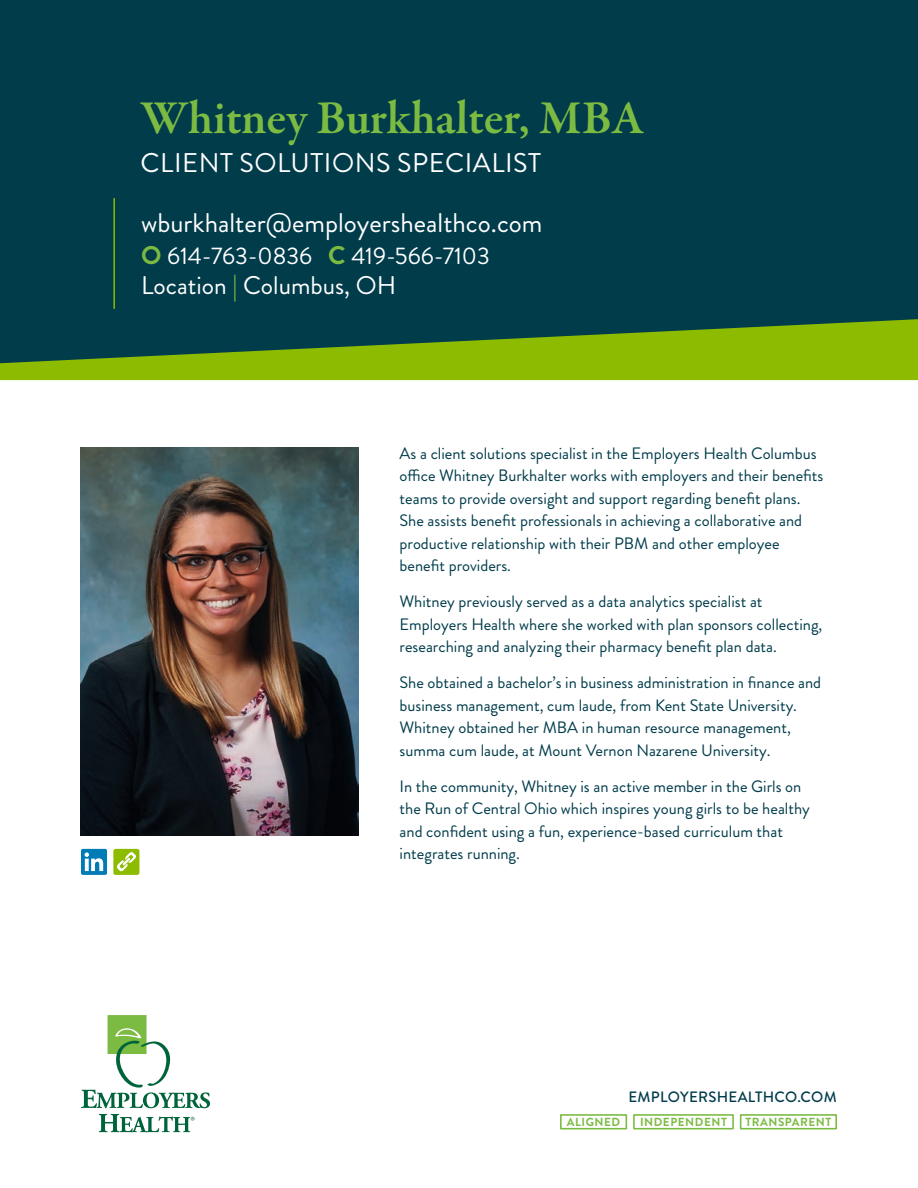
<style>
.page{position:relative;width:918px;height:1188px;background:#fff}
.page>*{position:absolute;margin:0;border:0;box-sizing:border-box;transform-origin:0 0}
.t1{font:600 48px "Garamond Premr Pro";letter-spacing:-.005em;color:#7cbb42}
.Email{font:27px "Brandon Grotesque";color:#fff}
.Email-2{font:27px "Brandon Grotesque";letter-spacing:.02em;color:#fff}
.Location{font:25.5px "Brandon Grotesque";color:#fff}
.PhoneNum{font:24px "Brandon Grotesque";color:#fff}
.BioText{font:16.5px/22.5px "Brandon Grotesque";color:#013c4b}
.t2{font:500 15px "Brandon Grotesque";letter-spacing:.02em;color:#013c4b}
.t3{font:700 11.7px "Brandon Grotesque";letter-spacing:.045em;color:#7cbb42}
.s1{font-weight:700;font-size:25.5px;color:#7cbb42}
.s2{color:#7cbb42}
</style>
<div class="page">
<div style="left:0;top:364px;width:918px;height:16px;background:#8dbb00"></div>
<div style="left:0;top:0;width:918px;height:364px;background:#013c4b"></div>
<hr style="left:113px;top:198px;width:2px;height:111px;background:#8dbb00">
<svg style="left:81px;top:1015px;width:129px;height:93px"></svg>
<svg style="left:99px;top:1114px;width:95px;height:18px"></svg>
<img style="left:81px;top:447px;width:277px;height:388px">
<div style="left:560px;top:1114px;width:67px;height:16px;border:2px solid #7cbb42"></div>
<div style="left:633px;top:1114px;width:101px;height:16px;border:2px solid #7cbb42"></div>
<div style="left:740px;top:1114px;width:97px;height:16px;border:2px solid #7cbb42"></div>
<div style="left:81px;top:849px;width:26px;height:26px;background:#007bb6;border-radius:2px"></div>
<svg style="left:85px;top:852px;width:18px;height:19px"></svg>
<div style="left:113px;top:849px;width:26px;height:26px;background:#8dbb00;border-radius:2px"></div>
<svg style="left:116px;top:852px;width:20px;height:20px"></svg>
<p class="t1" style="left:140px;top:88px;width:505px">Whitney Burkhalter, MBA</p>
<p class="Email-2" style="left:141px;top:144px;width:402px">CLIENT SOLUTIONS SPECIALIST</p>
<p class="Email" style="left:141px;top:204px;width:403px">wburkhalter@employershealthco.com</p>
<p class="PhoneNum" style="left:141px;top:239px;width:350px"><span class="s1">O</span> 614-763-0836 <span class="s1">C</span> 419-566-7103</p>
<p class="Location" style="left:141px;top:267px;width:257px">Location <span class="s2">|</span> Columbus, OH</p>
<p class="BioText" style="left:400px;top:442px;width:425px">As a client solutions specialist in the Employers Health Columbus office Whitney Burkhalter works with employers and their benefits teams to provide oversight and support regarding benefit plans.<br>She assists benefit professionals in achieving a collaborative and productive relationship with their PBM and other employee benefit providers.</p>
<p class="BioText" style="left:400px;top:591px;width:424px">Whitney previously served as a data analytics specialist at<br>Employers Health where she worked with plan sponsors collecting, researching and analyzing their pharmacy benefit plan data.</p>
<p class="BioText" style="left:400px;top:672px;width:423px">She obtained a bachelor’s in business administration in finance and business management, cum laude, from Kent State University.<br>Whitney obtained her MBA in human resource management, summa cum laude, at Mount Vernon Nazarene University.</p>
<p class="BioText" style="left:400px;top:775px;width:412px">In the community, Whitney is an active member in the Girls on the Run of Central Ohio which inspires young girls to be healthy and confident using a fun, experience-based curriculum that integrates running.</p>
<p class="t2" style="left:628px;top:1087px;width:210px">EMPLOYERSHEALTHCO.COM</p>
<p class="t3" style="left:567px;top:1114px;width:55px">ALIGNED</p>
<p class="t3" style="left:640px;top:1114px;width:88px">INDEPENDENT</p>
<p class="t3" style="left:745px;top:1114px;width:87px">TRANSPARENT</p>
</div>
